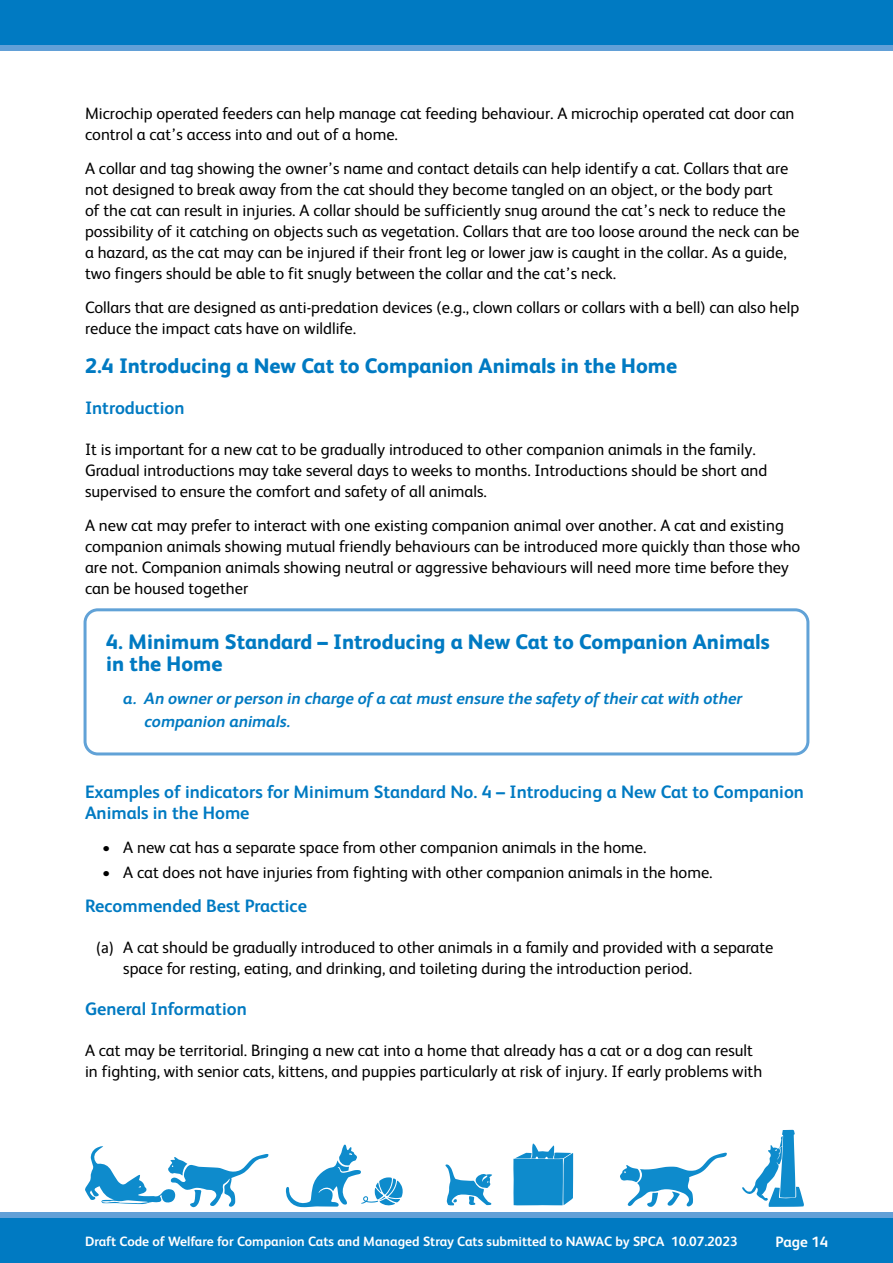
<style>
.page{position:relative;width:893px;height:1263px;background:#fff}
.page>*{position:absolute;margin:0;border:0;box-sizing:border-box;transform-origin:0 0}
.t1{font:800 21px/22.5px "FS Albert";color:#007ac2}
.t2{font:700 18px/21px "FS Albert";color:#007ac2}
.t3{font:16.5px/21px "FS Albert";color:#000}
.t4{font:italic 700 16.5px/22.5px "FS Albert";color:#007ac2}
.t5{font:700 15px "FS Albert";color:#fff}
.t6{font:700 13.5px "FS Albert";color:#fff}
.s1{font-family:"Calibri"}
</style>
<div class="page">
<div style="left:0;top:1212px;width:893px;height:40px;background:#62a0d7"></div>
<div style="left:0;top:10px;width:893px;height:41px;background:#62a0d7"></div>
<div style="left:0;top:1218px;width:893px;height:45px;background:#007ac2"></div>
<div style="left:0;top:0;width:893px;height:45px;background:#007ac2"></div>
<svg style="left:445px;top:1164px;width:47px;height:41px"></svg>
<svg style="left:85px;top:1146px;width:183px;height:61px"></svg>
<svg style="left:513px;top:1143px;width:60px;height:62px"></svg>
<svg style="left:742px;top:1130px;width:62px;height:77px"></svg>
<svg style="left:620px;top:1152px;width:107px;height:55px"></svg>
<svg style="left:286px;top:1144px;width:117px;height:63px"></svg>
<div style="left:84px;top:608px;width:725px;height:147px;border:3px solid #61a2d7;border-radius:13px"></div>
<p class="t3" style="left:85px;top:103px;width:711px">Microchip operated feeders can help manage cat feeding behaviour. A microchip operated cat door can control a cat’s access into and out of a home.</p>
<p class="t3" style="left:85px;top:158px;width:716px">A collar and tag showing the owner’s name and contact details can help identify a cat. Collars that are not designed to break away from the cat should they become tangled on an object, or the body part<br>of the cat can result in injuries. A collar should be sufficiently snug around the cat’s neck to reduce the possibility of it catching on objects such as vegetation. Collars that are too loose around the neck can be a hazard, as the cat may can be injured if their front leg or lower jaw is caught in the collar. As a guide, two fingers should be able to fit snugly between the collar and the cat’s neck.</p>
<p class="t3" style="left:85px;top:296px;width:716px">Collars that are designed as anti-predation devices (e.g., clown collars or collars with a bell) can also help reduce the impact cats have on wildlife.</p>
<p class="t1" style="left:85px;top:354px;width:594px">2.4 Introducing a New Cat to Companion Animals in the Home</p>
<p class="t2" style="left:85px;top:397px;width:101px">Introduction</p>
<p class="t3" style="left:85px;top:439px;width:684px">It is important for a new cat to be gradually introduced to other companion animals in the family.<br>Gradual introductions may take several days to weeks to months. Introductions should be short and supervised to ensure the comfort and safety of all animals.</p>
<p class="t3" style="left:85px;top:515px;width:717px">A new cat may prefer to interact with one existing companion animal over another. A cat and existing companion animals showing mutual friendly behaviours can be introduced more quickly than those who are not. Companion animals showing neutral or aggressive behaviours will need more time before they can be housed together</p>
<p class="t1" style="left:106px;top:630px;width:665px">4. Minimum Standard – Introducing a New Cat to Companion Animals in the Home</p>
<p class="t4" style="left:145px;top:687px;width:599px;text-indent:-21px">a. An owner or person in charge of a cat must ensure the safety of their cat with other companion animals.</p>
<p class="t2" style="left:85px;top:781px;width:720px">Examples of indicators for Minimum Standard No. 4 – Introducing a New Cat to Companion<br>Animals in the Home</p>
<p class="t3" style="left:102px;top:836px;width:546px">• A new cat has a separate space from other companion animals in the home.</p>
<p class="t3" style="left:102px;top:862px;width:612px">• A cat does not have injuries from fighting with other companion animals in the home.</p>
<p class="t2" style="left:85px;top:895px;width:223px">Recommended Best Practice</p>
<p class="t3" style="left:123px;top:937px;width:651px;text-indent:-27px"><span class="s1">(a)</span> A cat should be gradually introduced to other animals in a family and provided with a separate space for resting, eating, and drinking, and toileting during the introduction period.</p>
<p class="t2" style="left:85px;top:998px;width:163px">General Information</p>
<p class="t3" style="left:85px;top:1040px;width:679px">A cat may be territorial. Bringing a new cat into a home that already has a cat or a dog can result in fighting, with senior cats, kittens, and puppies particularly at risk of injury. If early problems with</p>
<p class="t6" style="left:85px;top:1234px;width:654px">Draft Code of Welfare for Companion Cats and Managed Stray Cats submitted to NAWAC by SPCA 10.07.2023</p>
<p class="t5" style="left:775px;top:1233px;width:54px">Page 14</p>
</div>
